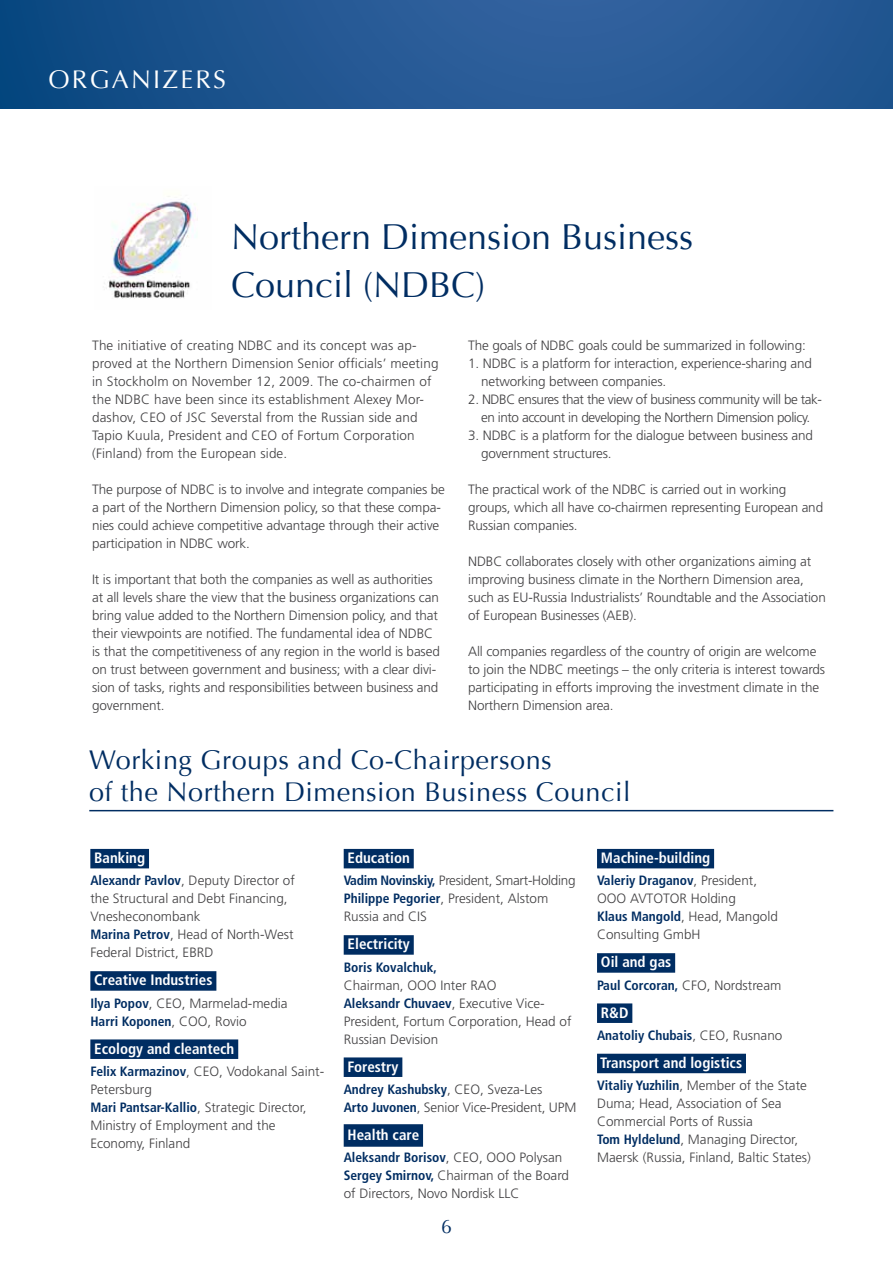
<style>
.page{position:relative;width:893px;height:1263px;background:#fff}
.page>*{position:absolute;margin:0;border:0;box-sizing:border-box;transform-origin:0 0}
.t1{font:36px/48px "Optima";color:#002d62}
.t2{font:27px/32.4px "Optima";letter-spacing:.02em;color:#002d62}
.t3{font:25.5px "Optima";color:#fff}
.t4{font:19.5px "Optima";color:#002d62}
.t5{font:700 condensed 15px "Frutiger LT Std";color:#fff}
.t6{font:300 13.5px/18px "Frutiger LT Std";letter-spacing:-.01em;color:#414042}
.t7{font:300 13.5px/18px "Frutiger LT Std";letter-spacing:.01em;color:#414042}
.t8{font:300 13.5px/18px "Frutiger LT Std";letter-spacing:-.03em;color:#414042;text-align:center}
.t9{font:700 condensed 13.5px "Frutiger LT Std";color:#002d62}
.s1{font-weight:700;font-stretch:condensed;color:#002d62}
.s2{font-weight:300;font-stretch:normal;color:#414042}
</style>
<div class="page">
<svg style="left:0;top:0;width:893px;height:109px;background:#215691"></svg>
<hr style="left:89px;top:810px;width:744px;height:1px;background:#002d62">
<div style="left:90px;top:849px;width:59px;height:19px;background:#002d62"></div>
<div style="left:90px;top:971px;width:126px;height:20px;background:#002d62"></div>
<div style="left:90px;top:1039px;width:148px;height:20px;background:#002d62"></div>
<div style="left:344px;top:849px;width:70px;height:19px;background:#002d62"></div>
<div style="left:344px;top:935px;width:70px;height:20px;background:#002d62"></div>
<div style="left:344px;top:1057px;width:58px;height:20px;background:#002d62"></div>
<div style="left:344px;top:1124px;width:79px;height:23px;background:#002d62"></div>
<div style="left:597px;top:849px;width:117px;height:19px;background:#002d62"></div>
<div style="left:597px;top:953px;width:78px;height:20px;background:#002d62"></div>
<div style="left:597px;top:1003px;width:35px;height:20px;background:#002d62"></div>
<div style="left:597px;top:1054px;width:149px;height:19px;background:#002d62"></div>
<img style="left:104px;top:196px;width:94px;height:103px">
<h3 class="t3" style="left:48px;top:64px;width:42px">Organi</h3>
<h3 class="t3" style="left:163px;top:64px;width:65px">zerS</h3>
<h1 class="t1" style="left:231px;top:213px;width:464px">Northern Dimension Business<br>Council (NDBC)</h1>
<p class="t7" style="left:92px;top:337px;width:348px">The initiative of creating NDBC and its concept was ap&shy;proved at the Northern Dimension Senior officials’ meeting in Stockholm on November 12, 2009. The co-chairmen of the NDBC have been since its establishment Alexey Mor&shy;dashov, CEO of JSC Severstal from the Russian side and Tapio Kuula, President and CEO of Fortum Corporation (Finland) from the European side.</p>
<p class="t6" style="left:92px;top:481px;width:354px">The purpose of NDBC is to involve and integrate companies be a part of the Northern Dimension policy, so that these compa&shy;nies could achieve competitive advantage through their active participation in NDBC work.</p>
<p class="t6" style="left:92px;top:571px;width:349px">It is important that both the companies as well as authorities at all levels share the view that the business organizations can bring value added to the Northern Dimension policy, and that their viewpoints are notified. The fundamental idea of NDBC is that the competitiveness of any region in the world is based on trust between government and business; with a clear divi&shy;sion of tasks, rights and responsibilities between business and government.</p>
<p class="t6" style="left:468px;top:337px;width:339px">The goals of NDBC goals could be summarized in following:</p>
<p class="t6" style="left:481px;top:355px;width:332px;text-indent:-13px">1. NDBC is a platform for interaction, experience-sharing and networking between companies.</p>
<p class="t8" style="left:468px;top:391px;width:355px">2. NDBC ensures that the view of business community will be tak&shy;en into account in developing the Northern Dimension policy.</p>
<p class="t6" style="left:481px;top:427px;width:334px;text-indent:-13px">3. NDBC is a platform for the dialogue between business and government structures.</p>
<p class="t6" style="left:468px;top:481px;width:356px">The practical work of the NDBC is carried out in working groups, which all have co-chairmen representing European and<br>Russian companies.</p>
<p class="t6" style="left:468px;top:553px;width:359px">NDBC collaborates closely with other organizations aiming at improving business climate in the Northern Dimension area, such as EU-Russia Industrialists’ Roundtable and the Association of European Businesses (AEB).</p>
<p class="t6" style="left:468px;top:643px;width:358px">All companies regardless of the country of origin are welcome to join the NDBC meetings – the only criteria is interest towards participating in efforts improving the investment climate in the Northern Dimension area.</p>
<h2 class="t2" style="left:89px;top:744px;width:543px">Working Groups and Co-Chairpersons<br>of the Northern Dimension Business Council</h2>
<p class="t5" style="left:94px;top:849px;width:52px">Banking</p>
<p class="t6" style="left:90px;top:872px;width:206px"><span class="s1">Alexandr Pavlov</span>, Deputy Director of the Structural and Debt Financing,<br>Vnesheconombank<br><span class="s1">Marina Petrov</span>, Head of North-West<br>Federal District, EBRD</p>
<p class="t5" style="left:94px;top:971px;width:120px">Creative Industries</p>
<p class="t6" style="left:90px;top:994px;width:199px"><span class="s1">Ilya Popov</span>, CEO, Marmelad-media<br><span class="s1">Harri Koponen</span>, COO, Rovio</p>
<p class="t5" style="left:94px;top:1039px;width:142px">Ecology and cleantech</p>
<p class="t6" style="left:90px;top:1062px;width:235px"><span class="s1">Felix Karmazinov</span>, CEO, Vodokanal Saint-<br>Petersburg<br><span class="s1">Mari Pantsar-Kallio</span>, Strategic Director,<br>Ministry of Employment and the<br>Economy, Finland</p>
<p class="t5" style="left:348px;top:849px;width:64px">Education</p>
<p class="t6" style="left:344px;top:872px;width:233px"><span class="s1">Vadim Novinskiy,</span> President, Smart-Holding<br><span class="s1">Philippe Pegorier</span>, President, Alstom<br>Russia and CIS</p>
<p class="t5" style="left:348px;top:935px;width:64px">Electricity</p>
<p class="t9" style="left:344px;top:959px;width:95px">Boris Kovalchuk,</p>
<p class="t6" style="left:344px;top:976px;width:229px">Chairman, OOO Inter RAO<br><span class="s1">Aleksandr Chuvaev</span>, Executive Vice-<br>President, Fortum Corporation, Head of<br>Russian Devision</p>
<p class="t5" style="left:348px;top:1057px;width:52px">Forestry</p>
<p class="t6" style="left:344px;top:1080px;width:234px"><span class="s1">Andrey Kashubsky</span>, CEO, Sveza-Les<br><span class="s1">Arto Juvonen</span>, Senior Vice-President, UPM</p>
<p class="t5" style="left:348px;top:1126px;width:73px">Health care</p>
<p class="t6" style="left:344px;top:1149px;width:227px"><span class="s1">Aleksandr Borisov</span>, CEO, OOO Polysan<br><span class="s1">Sergey Smirnov,</span> Chairman of the Board of Directors, Novo Nordisk LLC</p>
<h3 class="t4" style="left:441px;top:1215px;width:12px">6</h3>
<p class="t5" style="left:601px;top:849px;width:111px">Machine-building</p>
<p class="t6" style="left:597px;top:872px;width:182px"><span class="s1">Valeriy Draganov</span>, President,<br>OOO AVTOTOR Holding<br><span class="s1">Klaus Mangold</span>, Head, Mangold<br>Consulting GmbH</p>
<p class="t5" style="left:601px;top:953px;width:72px">Oil and gas</p>
<p class="t6" style="left:597px;top:976px;width:186px"><span class="s1">Paul Corcoran,</span> CFO, Nordstream</p>
<p class="t5" style="left:601px;top:1003px;width:29px">R&amp;D</p>
<p class="t9" style="left:597px;top:1027px;width:187px">Anatoliy Chubais<span class="s2">, CEO, Rusnano</span></p>
<p class="t5" style="left:600px;top:1054px;width:143px">Transport and logistics</p>
<p class="t6" style="left:597px;top:1077px;width:215px"><span class="s1">Vitaliy Yuzhilin</span>, Member of the State Duma; Head, Association of Sea Commercial Ports of Russia<br><span class="s1">Tom Hyldelund</span>, Managing Director, Maersk (Russia, Finland, Baltic States)</p>
</div>
